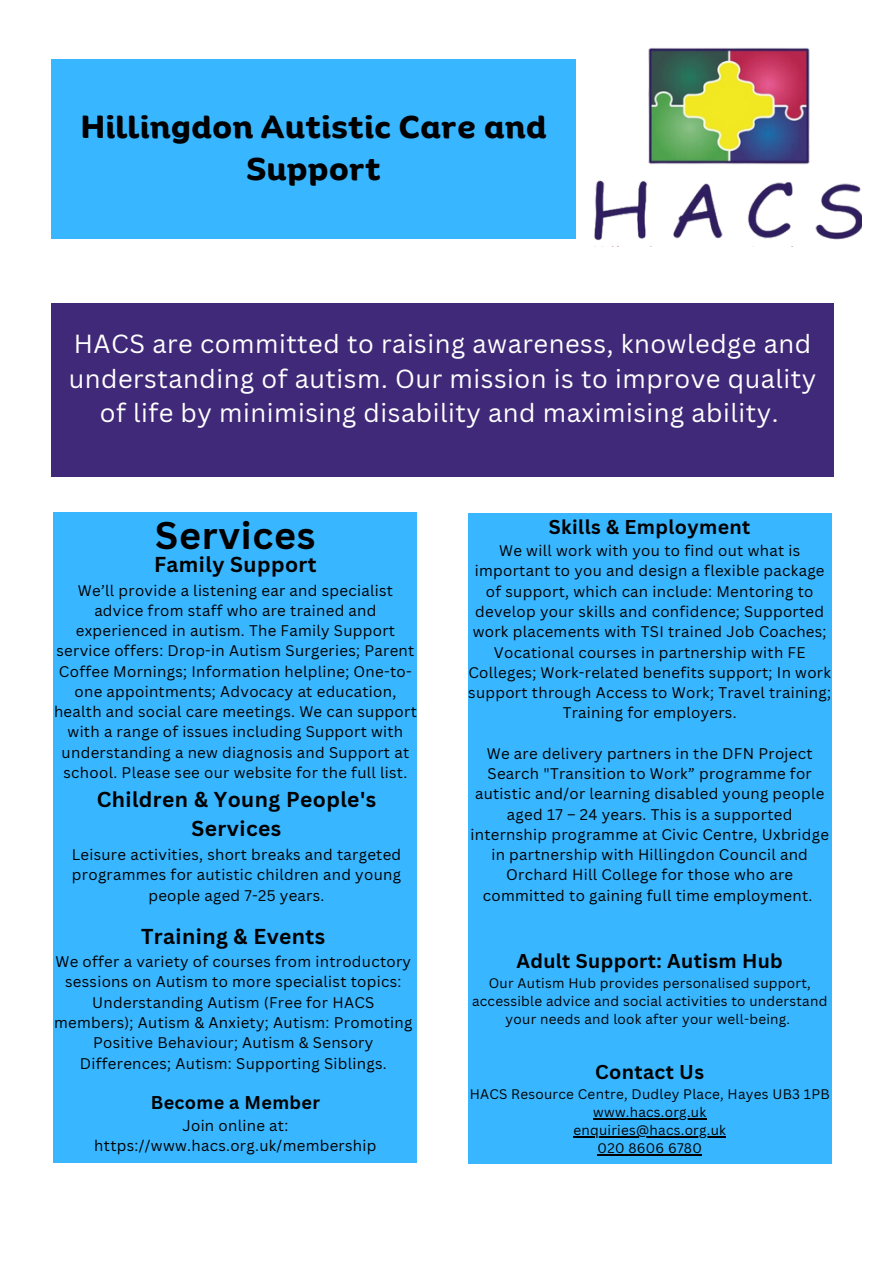
<style>
.page{position:relative;width:894px;height:1264px;background:#fff}
.page>*{position:absolute;margin:0;border:0;box-sizing:border-box;transform-origin:0 0}
.t1{font:700 37.5px "Canva Sans";letter-spacing:.02em;color:#000}
.t2{font:700 30.6px/42.5px "Binate Display";letter-spacing:.02em;color:#000;text-align:center}
.t3{font:25.5px/34.8px "Canva Sans";letter-spacing:.02em;color:#fff;text-align:center}
.t4{font:700 21px/29.2px "Canva Sans";letter-spacing:.02em;color:#000;text-align:center}
.t5{font:700 19.5px "Canva Sans";letter-spacing:.02em;color:#000}
.t6{font:700 18px "Canva Sans";letter-spacing:.02em;color:#000}
.t7{font:15px/20.2px "Canva Sans";letter-spacing:.02em;color:#000;text-align:center}
.t8{font:13.5px/18px "Canva Sans";letter-spacing:.02em;color:#000;text-align:center}
</style>
<div class="page">
<img style="left:594px;top:48px;width:266px;height:193px">
<div style="left:467px;top:513px;width:364px;height:650px;background:#38b6ff"></div>
<div style="left:54px;top:512px;width:363px;height:650px;background:#38b6ff"></div>
<div style="left:51px;top:303px;width:782px;height:173px;background:#402978"></div>
<div style="left:51px;top:60px;width:524px;height:179px;background:#38b6ff"></div>
<hr style="left:593px;top:1118px;width:113px;height:1px;background:#000">
<hr style="left:573px;top:1136px;width:153px;height:1px;background:#000">
<hr style="left:597px;top:1154px;width:105px;height:1px;background:#000">
<p class="t2" style="left:81px;top:102px;width:467px">Hillingdon Autistic Care and<br>Support</p>
<h3 class="t3" style="left:69px;top:325px;width:749px">HACS are committed to raising awareness, knowledge and understanding of autism. Our mission is to improve quality of life by minimising disability and maximising ability.</h3>
<h1 class="t1" style="left:155px;top:509px;width:161px">Services</h1>
<p class="t4" style="left:154px;top:549px;width:164px">Family Support</p>
<p class="t7" style="left:54px;top:579px;width:364px">We’ll provide a listening ear and specialist advice from staff who are trained and experienced in autism. The Family Support service offers: Drop-in Autism Surgeries; Parent Coffee Mornings; Information helpline; One-to&shy;one appointments; Advocacy at education, health and social care meetings. We can support with a range of issues including Support with understanding a new diagnosis and Support at school. Please see our website for the full list.</p>
<p class="t4" style="left:97px;top:784px;width:281px">Children &amp; Young People's<br>Services</p>
<p class="t7" style="left:72px;top:844px;width:331px">Leisure activities, short breaks and targeted programmes for autistic children and young people aged 7-25 years.</p>
<p class="t4" style="left:141px;top:920px;width:185px">Training &amp; Events</p>
<p class="t7" style="left:54px;top:951px;width:359px">We offer a variety of courses from introductory sessions on Autism to more specialist topics:<br>Understanding Autism (Free for HACS members); Autism &amp; Anxiety; Autism: Promoting Positive Behaviour; Autism &amp; Sensory Differences; Autism: Supporting Siblings.</p>
<p class="t6" style="left:151px;top:1090px;width:171px">Become a Member</p>
<p class="t7" style="left:94px;top:1114px;width:284px">Join online at: https://www.hacs.org.uk/membership</p>
<p class="t5" style="left:548px;top:513px;width:203px">Skills &amp; Employment</p>
<p class="t7" style="left:468px;top:540px;width:364px">We will work with you to find out what is important to you and design a flexible package of support, which can include: Mentoring to develop your skills and confidence; Supported work placements with TSI trained Job Coaches; Vocational courses in partnership with FE Colleges; Work-related benefits support; In work support through Access to Work; Travel training; Training for employers.</p>
<p class="t7" style="left:470px;top:742px;width:360px">We are delivery partners in the DFN Project Search "Transition to Work” programme for autistic and/or learning disabled young people aged 17 – 24 years. This is a supported internship programme at Civic Centre, Uxbridge in partnership with Hillingdon Council and Orchard Hill College for those who are committed to gaining full time employment.</p>
<p class="t5" style="left:516px;top:946px;width:268px">Adult Support: Autism Hub</p>
<p class="t8" style="left:472px;top:973px;width:357px">Our Autism Hub provides personalised support, accessible advice and social activities to understand your needs and look after your well-being.</p>
<p class="t5" style="left:595px;top:1057px;width:110px">Contact Us</p>
<p class="t8" style="left:469px;top:1084px;width:361px">HACS Resource Centre, Dudley Place, Hayes UB3 1PB</p>
<p class="t8" style="left:593px;top:1102px;width:114px">www.hacs.org.uk</p>
<p class="t8" style="left:573px;top:1120px;width:154px">enquiries@hacs.org.uk</p>
<p class="t8" style="left:597px;top:1138px;width:106px">020 8606 6780</p>
</div>
